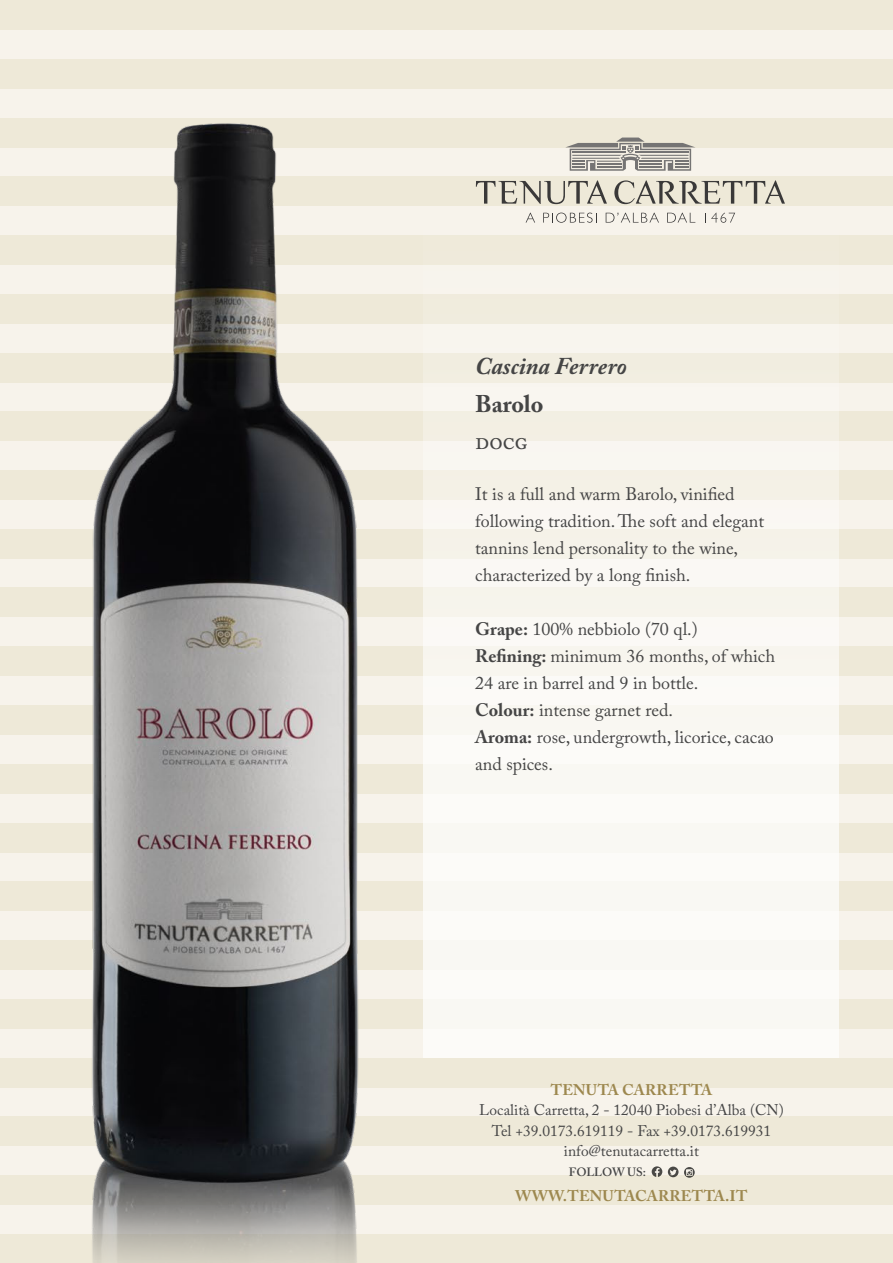
<style>
.page{position:relative;width:893px;height:1263px;background:#fff}
.page>*{position:absolute;margin:0;border:0;box-sizing:border-box;transform-origin:0 0}
.t1{font:italic 700 24px "Adobe Caslon Pro";color:#454545}
.t2{font:700 24px "Adobe Caslon Pro";color:#454545}
.t3{font:24px "Adobe Caslon Pro";color:#454545}
.t4{font:18px/27px "Adobe Caslon Pro";color:#454545}
.t5{font:15.45px/20.5px "Adobe Caslon Pro";color:#454545;text-align:center}
.t6{font:700 15.45px "Adobe Caslon Pro";letter-spacing:.015em;color:#9d884f}
.t7{font:600 12px "Adobe Caslon Pro";letter-spacing:-.005em;color:#454545}
.s1{font-weight:700}
</style>
<div class="page">
<div style="left:0;top:0;width:893px;height:1234px;background:#f7f3eb"></div>
<div style="left:0;top:59px;width:893px;height:30px;background:#eee9d8"></div>
<div style="left:0;top:0;width:893px;height:30px;background:#eee9d8"></div>
<div style="left:0;top:118px;width:893px;height:29px;background:#eee9d8"></div>
<div style="left:0;top:705px;width:893px;height:30px;background:#eee9d8"></div>
<div style="left:0;top:177px;width:893px;height:29px;background:#eee9d8"></div>
<div style="left:0;top:764px;width:893px;height:30px;background:#eee9d8"></div>
<div style="left:0;top:235px;width:893px;height:30px;background:#eee9d8"></div>
<div style="left:0;top:823px;width:893px;height:29px;background:#eee9d8"></div>
<div style="left:0;top:294px;width:893px;height:29px;background:#eee9d8"></div>
<div style="left:0;top:882px;width:893px;height:29px;background:#eee9d8"></div>
<div style="left:0;top:353px;width:893px;height:29px;background:#eee9d8"></div>
<div style="left:0;top:940px;width:893px;height:30px;background:#eee9d8"></div>
<div style="left:0;top:412px;width:893px;height:29px;background:#eee9d8"></div>
<div style="left:0;top:999px;width:893px;height:29px;background:#eee9d8"></div>
<div style="left:0;top:470px;width:893px;height:30px;background:#eee9d8"></div>
<div style="left:0;top:1058px;width:893px;height:29px;background:#eee9d8"></div>
<div style="left:0;top:529px;width:893px;height:29px;background:#eee9d8"></div>
<div style="left:0;top:1116px;width:893px;height:30px;background:#eee9d8"></div>
<div style="left:0;top:588px;width:893px;height:29px;background:#eee9d8"></div>
<div style="left:0;top:1175px;width:893px;height:30px;background:#eee9d8"></div>
<div style="left:0;top:646px;width:893px;height:30px;background:#eee9d8"></div>
<div style="left:0;top:1234px;width:893px;height:29px;background:#eee9d8"></div>
<div style="left:423px;top:114px;width:416px;height:944px;background:linear-gradient(to bottom,#f2ede1,#fdfcfb)"></div>
<svg style="left:652px;top:1166px;width:10px;height:11px"></svg>
<svg style="left:668px;top:1166px;width:10px;height:11px"></svg>
<svg style="left:684px;top:1167px;width:11px;height:11px"></svg>
<svg style="left:614px;top:180px;width:171px;height:24px"></svg>
<svg style="left:476px;top:180px;width:131px;height:24px"></svg>
<svg style="left:526px;top:213px;width:9px;height:10px"></svg>
<svg style="left:543px;top:213px;width:54px;height:10px"></svg>
<svg style="left:606px;top:213px;width:53px;height:10px"></svg>
<svg style="left:667px;top:213px;width:28px;height:10px"></svg>
<svg style="left:705px;top:213px;width:30px;height:10px"></svg>
<svg style="left:565px;top:138px;width:130px;height:33px"></svg>
<img style="left:11px;top:114px;width:465px;height:1149px">
<h1 class="t1" style="left:475px;top:352px;width:153px">Cascina Ferrero</h1>
<h1 class="t2" style="left:475px;top:394px;width:70px">Barolo</h1>
<h1 class="t3" style="left:475px;top:431px;width:54px">docg</h1>
<p class="t4" style="left:475px;top:482px;width:290px">It is a full and warm Barolo, vinified following tradition. The soft and elegant tannins lend personality to the wine, characterized by a long finish.</p>
<p class="t4" style="left:475px;top:617px;width:301px"><span class="s1">Grape:</span> 100% nebbiolo (70 ql.)<br><span class="s1">Refining:</span> minimum 36 months, of which<br>24 are in barrel and 9 in bottle.<br><span class="s1">Colour:</span> intense garnet red.<br><span class="s1">Aroma:</span> rose, undergrowth, licorice, cacao and spices.</p>
<p class="t6" style="left:551px;top:1083px;width:163px">TENUTA CARRETTA</p>
<p class="t5" style="left:479px;top:1101px;width:306px">Località Carretta, 2 - 12040 Piobesi d’Alba (CN)<br>Tel +39.0173.619119 - Fax +39.0173.619931 info@tenutacarretta.it</p>
<p class="t6" style="left:515px;top:1190px;width:234px">WWW.TENUTACARRETTA.IT</p>
<p class="t7" style="left:569px;top:1164px;width:79px">FOLLOW US:</p>
</div>
